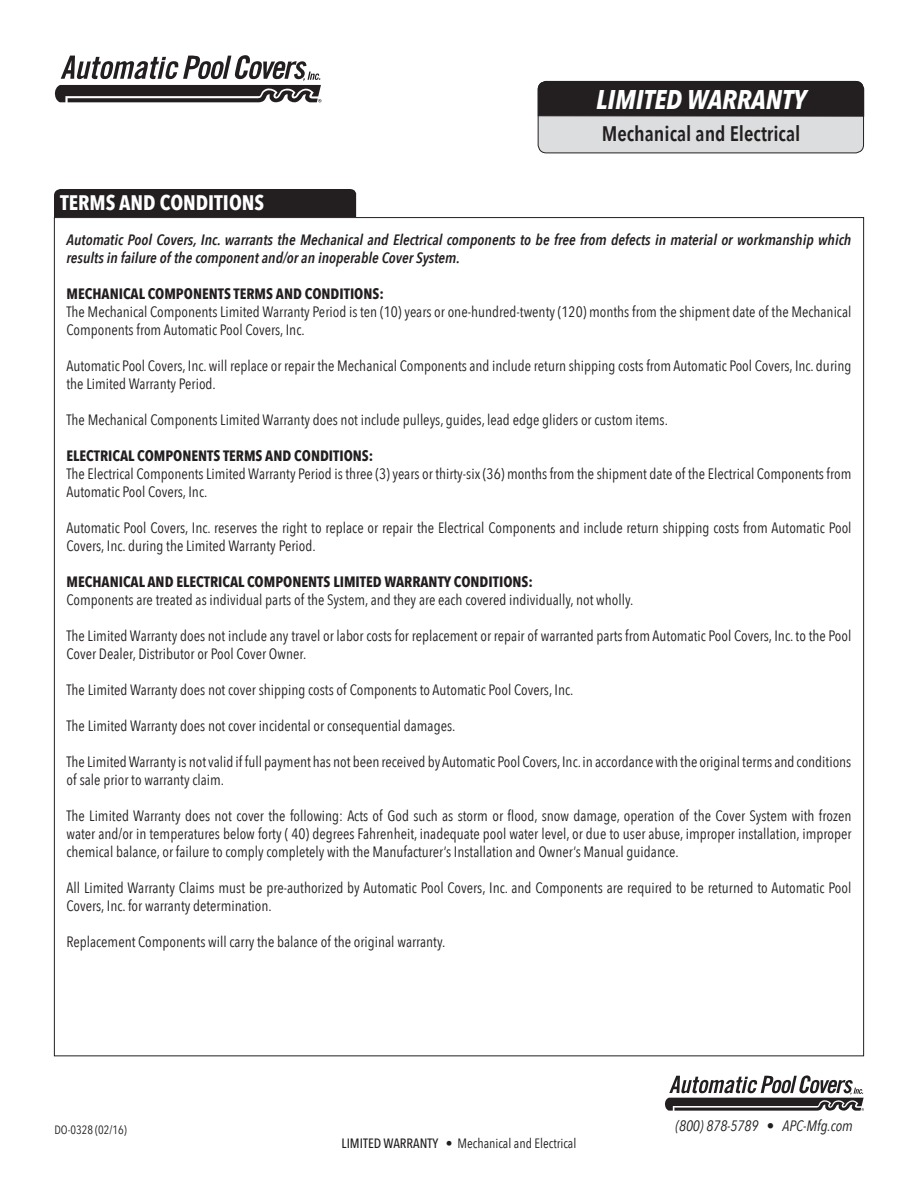
<style>
.page{position:relative;width:918px;height:1188px;background:#fff}
.page>*{position:absolute;margin:0;border:0;box-sizing:border-box;transform-origin:0 0}
.t1{font:italic 700 27px "Avenir Next Condensed";color:#fff}
.t2{font:600 21px "Avenir Next Condensed";color:#231f20}
.t3{font:700 21px "Avenir Next Condensed";color:#fff}
.t4{font:15px/18px "Avenir Next Condensed";color:#231f20}
.t5{font:italic 600 15px/18px "Avenir Next Condensed";color:#231f20}
.t6{font:700 15px "Avenir Next Condensed";color:#231f20}
.t7{font:italic 15px "Avenir Next Condensed";color:#231f20}
.t8{font:13.5px "Avenir Next Condensed";color:#231f20}
.t9{font:12px "Avenir Next Condensed";color:#231f20}
.s1{font-weight:500}
</style>
<div class="page">
<svg style="left:54px;top:55px;width:267px;height:48px"></svg>
<div style="left:538px;top:81px;width:326px;height:72px;background:#dcdddf;border-radius:8px"></div>
<div style="left:538px;top:81px;width:326px;height:72px;border:1px solid #231f20;border-radius:8px"></div>
<div style="left:537px;top:81px;width:328px;height:36px;background:#231f20"></div>
<div style="left:54px;top:189px;width:302px;height:28px;background:#231f20"></div>
<svg style="left:665px;top:1075px;width:199px;height:36px"></svg>
<p class="t1" style="left:596px;top:83px;width:212px">LIMITED WARRANTY</p>
<p class="t2" style="left:602px;top:115px;width:200px">Mechanical and Electrical</p>
<p class="t3" style="left:60px;top:190px;width:206px">TERMS AND CONDITIONS</p>
<p class="t5" style="left:67px;top:230px;width:786px">Automatic Pool Covers, Inc. warrants the Mechanical and Electrical components to be free from defects in material or workmanship which results in failure of the component and/or an inoperable Cover System.</p>
<p class="t6" style="left:67px;top:284px;width:319px">MECHANICAL COMPONENTS TERMS AND CONDITIONS:</p>
<p class="t4" style="left:67px;top:302px;width:786px">The Mechanical Components Limited Warranty Period is ten (10) years or one-hundred-twenty (120) months from the shipment date of the Mechanical<br>Components from Automatic Pool Covers, Inc.</p>
<p class="t4" style="left:67px;top:356px;width:786px">Automatic Pool Covers, Inc. will replace or repair the Mechanical Components and include return shipping costs from Automatic Pool Covers, Inc. during the Limited Warranty Period.</p>
<p class="t4" style="left:67px;top:410px;width:603px">The Mechanical Components Limited Warranty does not include pulleys, guides, lead edge gliders or custom items.</p>
<p class="t6" style="left:67px;top:446px;width:308px">ELECTRICAL COMPONENTS TERMS AND CONDITIONS:</p>
<p class="t4" style="left:67px;top:464px;width:786px">The Electrical Components Limited Warranty Period is three (3) years or thirty-six (36) months from the shipment date of the Electrical Components from<br>Automatic Pool Covers, Inc.</p>
<p class="t4" style="left:67px;top:518px;width:787px">Automatic Pool Covers, Inc. reserves the right to replace or repair the Electrical Components and include return shipping costs from Automatic Pool<br>Covers, Inc. during the Limited Warranty Period.</p>
<p class="t6" style="left:67px;top:572px;width:468px">MECHANICAL AND ELECTRICAL COMPONENTS LIMITED WARRANTY CONDITIONS:</p>
<p class="t4" style="left:67px;top:590px;width:568px">Components are treated as individual parts of the System, and they are each covered individually, not wholly.</p>
<p class="t4" style="left:67px;top:626px;width:786px">The Limited Warranty does not include any travel or labor costs for replacement or repair of warranted parts from Automatic Pool Covers, Inc. to the Pool<br>Cover Dealer, Distributor or Pool Cover Owner.</p>
<p class="t4" style="left:67px;top:680px;width:508px">The Limited Warranty does not cover shipping costs of Components to Automatic Pool Covers, Inc.</p>
<p class="t4" style="left:67px;top:716px;width:390px">The Limited Warranty does not cover incidental or consequential damages.</p>
<p class="t4" style="left:67px;top:752px;width:786px">The Limited Warranty is not valid if full payment has not been received by Automatic Pool Covers, Inc. in accordance with the original terms and conditions of sale prior to warranty claim.</p>
<p class="t4" style="left:67px;top:806px;width:787px;text-align:justify">The Limited Warranty does not cover the following: Acts of God such as storm or flood, snow damage, operation of the Cover System with frozen water and/or in temperatures below forty ( 40) degrees Fahrenheit, inadequate pool water level, or due to user abuse, improper installation, improper chemical balance, or failure to comply completely with the Manufacturer’s Installation and Owner’s Manual guidance.</p>
<p class="t4" style="left:67px;top:878px;width:786px">All Limited Warranty Claims must be pre-authorized by Automatic Pool Covers, Inc. and Components are required to be returned to Automatic Pool<br>Covers, Inc. for warranty determination.</p>
<p class="t4" style="left:67px;top:932px;width:380px">Replacement Components will carry the balance of the original warranty.</p>
<p class="t9" style="left:54px;top:1120px;width:74px">DO-0328 (02/16)</p>
<p class="t7" style="left:675px;top:1117px;width:179px">(800) 878-5789 • APC-Mfg.com</p>
<p class="t8" style="left:342px;top:1131px;width:236px"><span class="s1">LIMITED WARRANTY</span> • Mechanical and Electrical</p>
</div>
